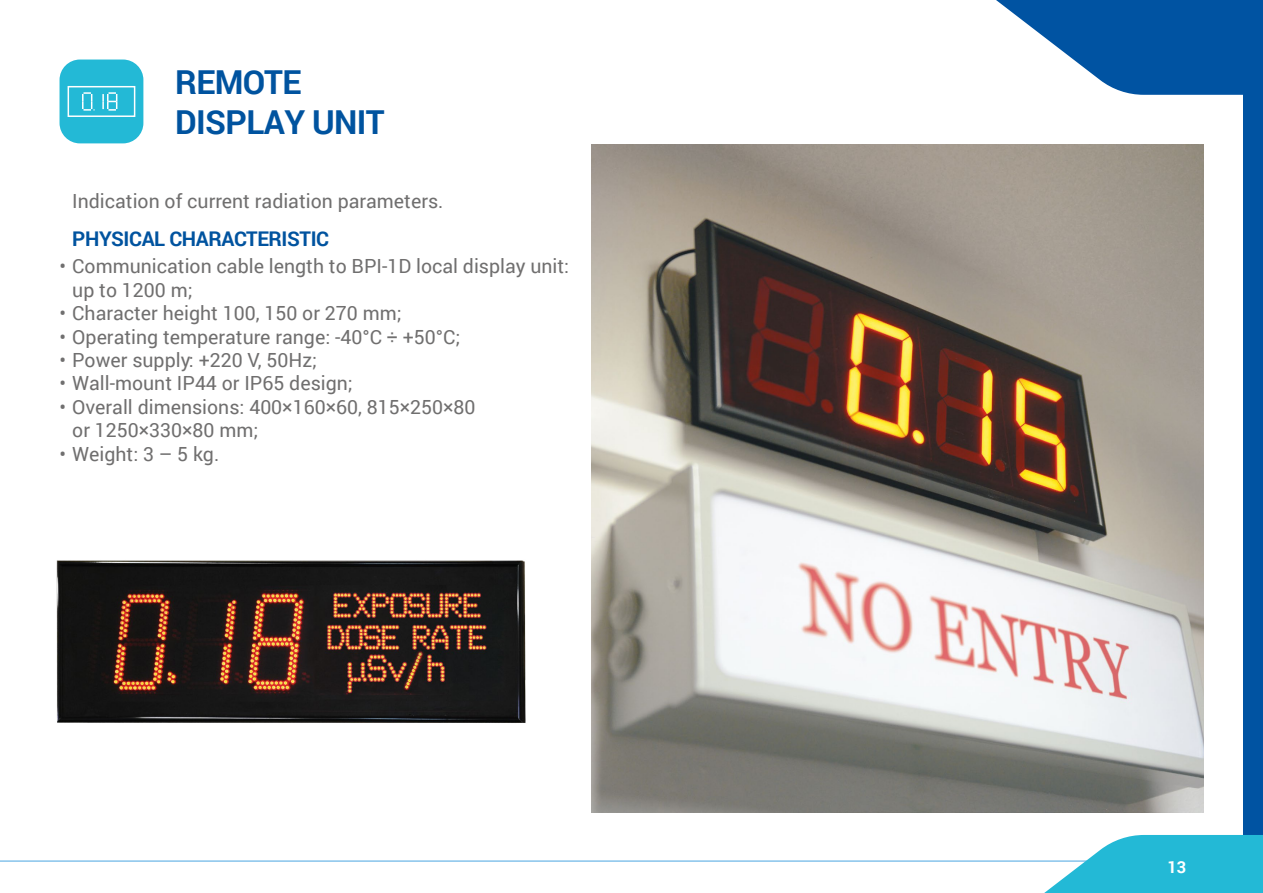
<style>
.page{position:relative;width:1263px;height:893px;background:#fff}
.page>*{position:absolute;margin:0;border:0;box-sizing:border-box;transform-origin:0 0}
.заголовок_название_п{font:700 33px/39.6px "Roboto";letter-spacing:-.02em;color:#00539f}
.Заголовок_в_тексте{font:700 20.25px "Roboto";letter-spacing:-.02em;color:#00539f}
.t1{font:19.5px/23.4px "Roboto";color:#706f6f}
.t2{font:700 16.5px "Roboto";color:#fff}
</style>
<div class="page">
<hr style="left:0;top:860px;width:1263px;height:2px;background:#86c3eb">
<div style="left:1243px;top:0;width:20px;height:893px;background:#0053a2"></div>
<svg style="left:996px;top:0;width:247px;height:95px"></svg>
<svg style="left:969px;top:835px;width:294px;height:58px"></svg>
<div style="left:60px;top:60px;width:83px;height:83px;background:#23b9d6;border-radius:20px"></div>
<svg style="left:67px;top:86px;width:69px;height:31px"></svg>
<img style="left:56px;top:560px;width:470px;height:163px">
<img style="left:591px;top:145px;width:612px;height:667px">
<p class="заголовок_название_п" style="left:175px;top:61px;width:211px">REMOTE<br>DISPLAY UNIT</p>
<p class="t1" style="left:72px;top:188px;width:373px">Indication of current radiation parameters.</p>
<p class="Заголовок_в_тексте" style="left:72px;top:224px;width:258px">PHYSICAL CHARACTERISTIC</p>
<p class="t1" style="left:72px;top:254px;width:498px;text-indent:-13px">• Communication cable length to BPI‑1D local display unit: up to 1200 m;</p>
<p class="t1" style="left:60px;top:301px;width:344px">• Character height 100, 150 or 270 mm;</p>
<p class="t1" style="left:60px;top:324px;width:402px">• Operating temperature range: -40°C ÷ +50°C;</p>
<p class="t1" style="left:60px;top:348px;width:259px">• Power supply: +220 V, 50Hz;</p>
<p class="t1" style="left:60px;top:371px;width:295px">• Wall-mount IP44 or IP65 design;</p>
<p class="t1" style="left:72px;top:394px;width:405px;text-indent:-13px">• Overall dimensions: 400×160×60, 815×250×80 or 1250×330×80 mm;</p>
<p class="t1" style="left:60px;top:441px;width:161px">• Weight: 3 – 5 kg.</p>
<p class="t2" style="left:1167px;top:855px;width:20px">13</p>
</div>
